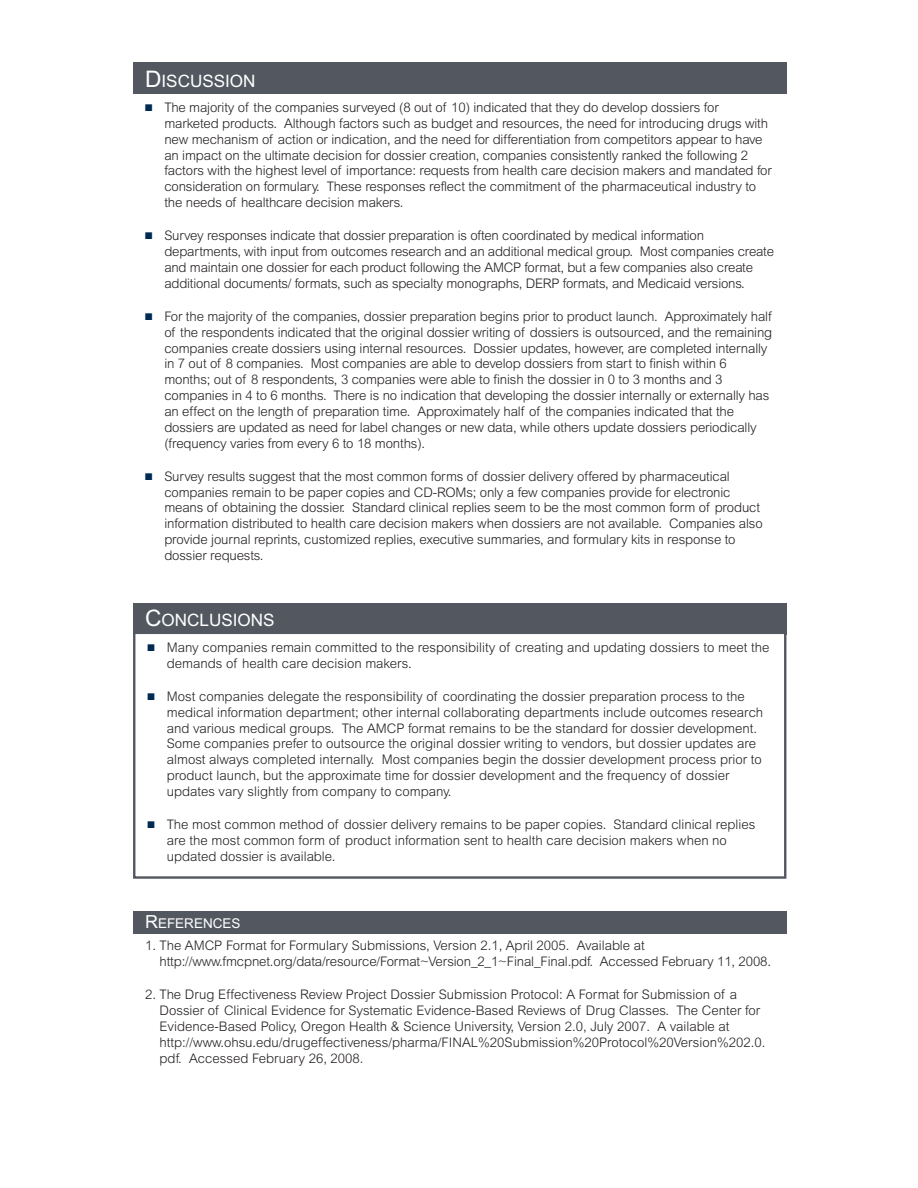
<style>
.page{position:relative;width:918px;height:1188px;background:#fff}
.page>*{position:absolute;margin:0;border:0;box-sizing:border-box;transform-origin:0 0}
.t1{font:17.1px "Arial";color:#fff}
.t2{font:13.5px "Arial";color:#fff}
.t3{font:300 13.2px/15.9px "Arial";letter-spacing:-.01em;color:#231f20}
.s1{font-size:22.8px}
.s2{color:#002a51}
.s3{font-size:18px}
</style>
<div class="page">
<div style="left:133px;top:603px;width:653px;height:31px;background:#535860"></div>
<div style="left:133px;top:632px;width:653px;height:247px;border:2px solid #535860"></div>
<div style="left:133px;top:62px;width:653px;height:35px;background:#535860"></div>
<div style="left:133px;top:94px;width:653px;height:477px;background:#fff"></div>
<div style="left:133px;top:911px;width:653px;height:23px;background:#535860"></div>
<p class="t1" style="left:145px;top:71px;width:112px"><span class="s1">D</span>ISCUSSION</p>
<p class="t3" style="left:164px;top:101px;width:609px;text-indent:-19px"><span class="s2">■</span> The majority of the companies surveyed (8 out of 10) indicated that they do develop dossiers for marketed products. Although factors such as budget and resources, the need for introducing drugs with new mechanism of action or indication, and the need for differentiation from competitors appear to have an impact on the ultimate decision for dossier creation, companies consistently ranked the following 2 factors with the highest level of importance: requests from health care decision makers and mandated for consideration on formulary. These responses reflect the commitment of the pharmaceutical industry to the needs of healthcare decision makers.</p>
<p class="t3" style="left:164px;top:229px;width:611px;text-indent:-19px"><span class="s2">■</span> Survey responses indicate that dossier preparation is often coordinated by medical information departments, with input from outcomes research and an additional medical group. Most companies create and maintain one dossier for each product following the AMCP format, but a few companies also create additional documents/ formats, such as specialty monographs, DERP formats, and Medicaid versions.</p>
<p class="t3" style="left:164px;top:310px;width:609px;text-indent:-19px"><span class="s2">■</span> For the majority of the companies, dossier preparation begins prior to product launch. Approximately half of the respondents indicated that the original dossier writing of dossiers is outsourced, and the remaining companies create dossiers using internal resources. Dossier updates, however, are completed internally in 7 out of 8 companies. Most companies are able to develop dossiers from start to finish within 6 months; out of 8 respondents, 3 companies were able to finish the dossier in 0 to 3 months and 3 companies in 4 to 6 months. There is no indication that developing the dossier internally or externally has an effect on the length of preparation time. Approximately half of the companies indicated that the dossiers are updated as need for label changes or new data, while others update dossiers periodically (frequency varies from every 6 to 18 months).</p>
<p class="t3" style="left:164px;top:469px;width:600px;text-indent:-19px"><span class="s2">■</span> Survey results suggest that the most common forms of dossier delivery offered by pharmaceutical companies remain to be paper copies and CD-ROMs; only a few companies provide for electronic means of obtaining the dossier. Standard clinical replies seem to be the most common form of product information distributed to health care decision makers when dossiers are not available. Companies also provide journal reprints, customized replies, executive summaries, and formulary kits in response to dossier requests.</p>
<p class="t1" style="left:145px;top:610px;width:131px"><span class="s1">C</span>ONCLUSIONS</p>
<p class="t3" style="left:167px;top:641px;width:604px;text-indent:-19px"><span class="s2">■</span> Many companies remain committed to the responsibility of creating and updating dossiers to meet the demands of health care decision makers.</p>
<p class="t3" style="left:167px;top:689px;width:598px;text-indent:-19px"><span class="s2">■</span> Most companies delegate the responsibility of coordinating the dossier preparation process to the medical information department; other internal collaborating departments include outcomes research and various medical groups. The AMCP format remains to be the standard for dossier development.<br>Some companies prefer to outsource the original dossier writing to vendors, but dossier updates are almost always completed internally. Most companies begin the dossier development process prior to product launch, but the approximate time for dossier development and the frequency of dossier updates vary slightly from company to company.</p>
<p class="t3" style="left:167px;top:818px;width:590px;text-indent:-19px"><span class="s2">■</span> The most common method of dossier delivery remains to be paper copies. Standard clinical replies are the most common form of product information sent to health care decision makers when no updated dossier is available.</p>
<p class="t2" style="left:145px;top:915px;width:97px"><span class="s3">R</span>EFERENCES</p>
<p class="t3" style="left:160px;top:939px;width:613px;text-indent:-15px">1. The AMCP Format for Formulary Submissions, Version 2.1, April 2005. Available at http://www.fmcpnet.org/data/resource/Format~Version_2_1~Final_Final.pdf. Accessed February 11, 2008.</p>
<p class="t3" style="left:160px;top:988px;width:607px;text-indent:-15px">2. The Drug Effectiveness Review Project Dossier Submission Protocol: A Format for Submission of a Dossier of Clinical Evidence for Systematic Evidence-Based Reviews of Drug Classes. The Center for Evidence-Based Policy, Oregon Health &amp; Science University, Version 2.0, July 2007. A vailable at http://www.ohsu.edu/drugeffectiveness/pharma/FINAL%20Submission%20Protocol%20Version%202.0. pdf. Accessed February 26, 2008.</p>
</div>
